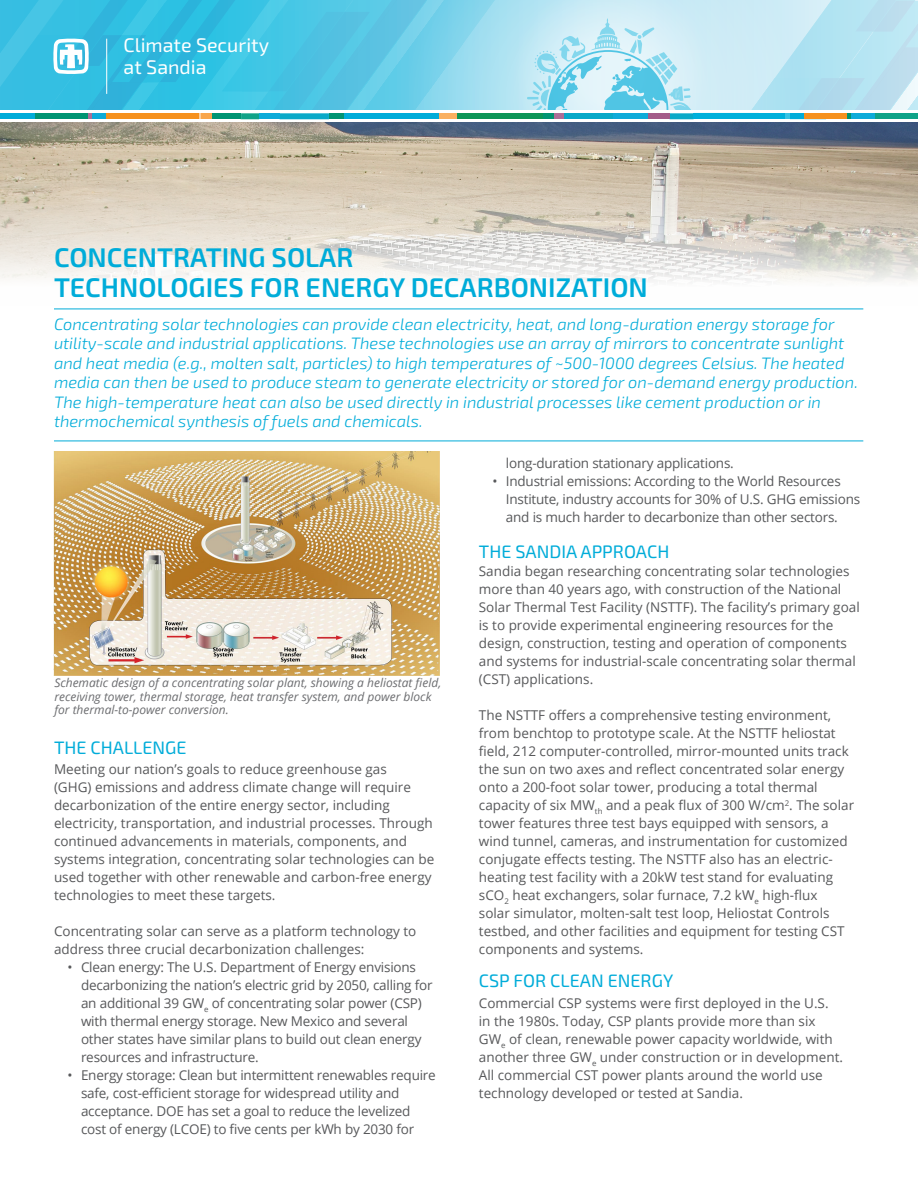
<style>
.page{position:relative;width:918px;height:1188px;background:#fff}
.page>*{position:absolute;margin:0;border:0;box-sizing:border-box;transform-origin:0 0}
.t1{font:600 27px/30px "Exo 2";color:#00acd9}
.t2{font:19.65px/21.5px "Exo 2";color:#fff}
.t3{font:18px "Exo 2";color:#00acd9}
.quotes{font:italic 300 16.5px/19.5px "Exo 2";color:#00acd9}
.body{font:13.5px/18px "Open Sans";color:#57585a}
.photo_caption{font:italic 12px/13.5px "Open Sans";color:#6c6d70}
</style>
<div class="page">
<svg style="left:0;top:0;width:918px;height:120px;background:#81d3e7"></svg>
<hr style="left:106px;top:39px;width:1px;height:55px;background:#fff">
<img style="left:0;top:122px;width:918px;height:160px">
<img style="left:54px;top:451px;width:386px;height:224px">
<hr style="left:54px;top:309px;width:809px;height:1px;background:#00acd9">
<hr style="left:54px;top:441px;width:809px;height:1px;background:#00acd9">
<h2 class="t2" style="left:124px;top:35px;width:147px">Climate Security at Sandia</h2>
<p class="t1" style="left:54px;top:243px;width:595px">CONCENTRATING SOLAR<br>TECHNOLOGIES FOR ENERGY DECARBONIZATION</p>
<p class="quotes" style="left:54px;top:314px;width:805px">Concentrating solar technologies can provide clean electricity, heat, and long-duration energy storage for utility-scale and industrial applications. These technologies use an array of mirrors to concentrate sunlight and heat media (e.g., molten salt, particles) to high temperatures of ~500-1000 degrees Celsius. The heated media can then be used to produce steam to generate electricity or stored for on-demand energy production.<br>The high-temperature heat can also be used directly in industrial processes like cement production or in thermochemical synthesis of fuels and chemicals.</p>
<p class="photo_caption" style="left:54px;top:676px;width:388px">Schematic design of a concentrating solar plant, showing a heliostat field, receiving tower, thermal storage, heat transfer system, and power block for thermal-to-power conversion.</p>
<p class="t3" style="left:54px;top:737px;width:134px">THE CHALLENGE</p>
<p class="body" style="left:54px;top:760px;width:382px">Meeting our nation’s goals to reduce greenhouse gas<br>(GHG) emissions and address climate change will require decarbonization of the entire energy sector, including electricity, transportation, and industrial processes. Through continued advancements in materials, components, and systems integration, concentrating solar technologies can be used together with other renewable and carbon-free energy technologies to meet these targets.</p>
<p class="body" style="left:54px;top:922px;width:364px">Concentrating solar can serve as a platform technology to address three crucial decarbonization challenges:</p>
<p class="body" style="left:81px;top:958px;width:353px;text-indent:-14px">• Clean energy: The U.S. Department of Energy envisions decarbonizing the nation’s electric grid by 2050, calling for an additional 39 GW<sub>e</sub> of concentrating solar power (CSP) with thermal energy storage. New Mexico and several other states have similar plans to build out clean energy resources and infrastructure.</p>
<p class="body" style="left:81px;top:1066px;width:356px;text-indent:-14px">• Energy storage: Clean but intermittent renewables require safe, cost-efficient storage for widespread utility and acceptance. DOE has set a goal to reduce the levelized cost of energy (LCOE) to five cents per kWh by 2030 for</p>
<p class="body" style="left:506px;top:454px;width:229px">long-duration stationary applications.</p>
<p class="body" style="left:506px;top:472px;width:356px;text-indent:-14px">• Industrial emissions: According to the World Resources<br>Institute, industry accounts for 30% of U.S. GHG emissions and is much harder to decarbonize than other sectors.</p>
<p class="t3" style="left:479px;top:541px;width:192px">THE SANDIA APPROACH</p>
<p class="body" style="left:479px;top:562px;width:382px">Sandia began researching concentrating solar technologies more than 40 years ago, with construction of the National Solar Thermal Test Facility (NSTTF). The facility’s primary goal is to provide experimental engineering resources for the design, construction, testing and operation of components and systems for industrial-scale concentrating solar thermal (CST) applications.</p>
<p class="body" style="left:479px;top:706px;width:377px">The NSTTF offers a comprehensive testing environment, from benchtop to prototype scale. At the NSTTF heliostat field, 212 computer-controlled, mirror-mounted units track the sun on two axes and reflect concentrated solar energy onto a 200-foot solar tower, producing a total thermal capacity of six MW<sub>th</sub> and a peak flux of 300 W/cm<sup>2</sup>. The solar tower features three test bays equipped with sensors, a wind tunnel, cameras, and instrumentation for customized conjugate effects testing. The NSTTF also has an electric&shy;heating test facility with a 20kW test stand for evaluating sCO<sub>2</sub> heat exchangers, solar furnace, 7.2 kW<sub>e</sub> high-flux<br>solar simulator, molten-salt test loop, Heliostat Controls testbed, and other facilities and equipment for testing CST components and systems.</p>
<p class="t3" style="left:479px;top:970px;width:196px">CSP FOR CLEAN ENERGY</p>
<p class="body" style="left:479px;top:994px;width:366px">Commercial CSP systems were first deployed in the U.S. in the 1980s. Today, CSP plants provide more than six GW<sub>e</sub> of clean, renewable power capacity worldwide, with another three GW<sub>e</sub> under construction or in development.<br>All commercial CST power plants around the world use technology developed or tested at Sandia.</p>
</div>
